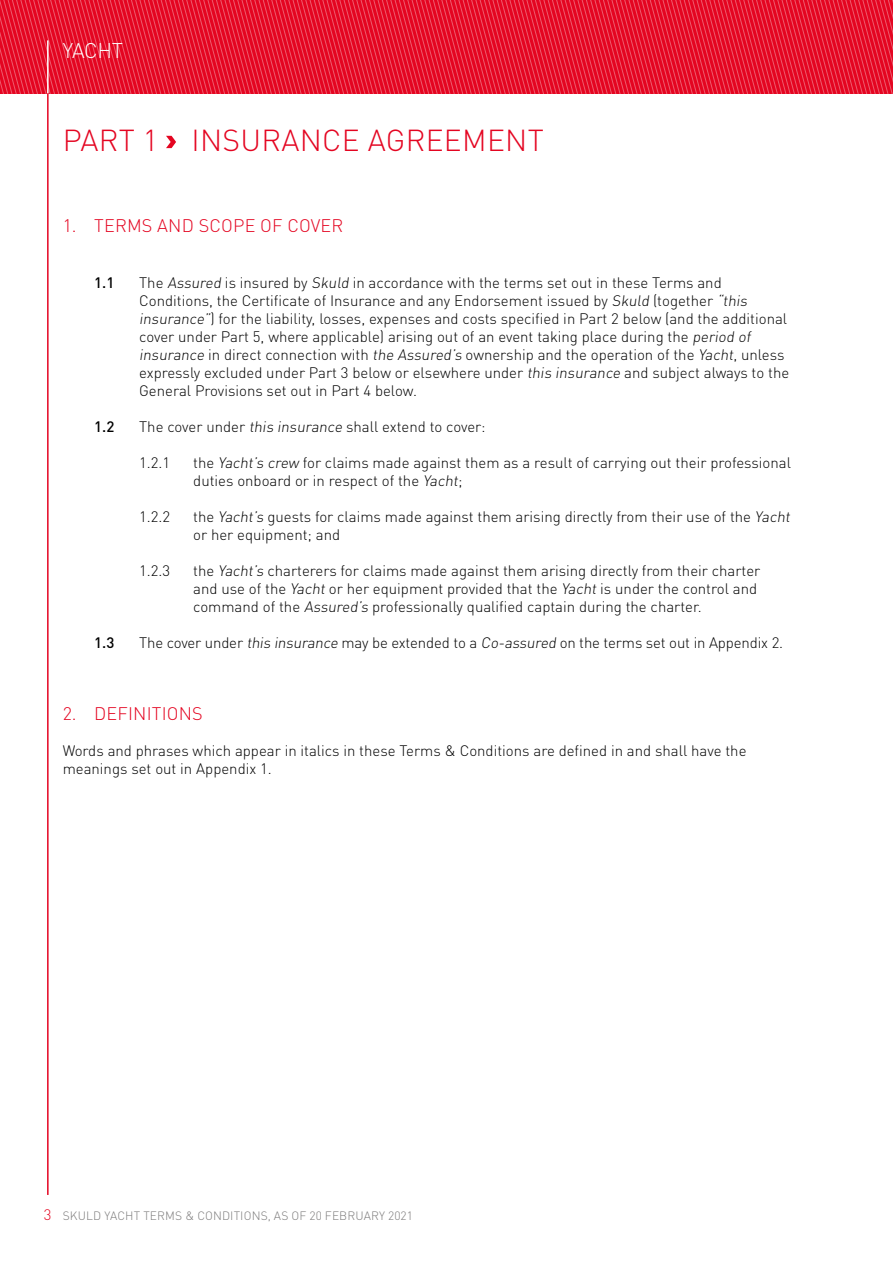
<style>
.page{position:relative;width:893px;height:1263px;background:#fff}
.page>*{position:absolute;margin:0;border:0;box-sizing:border-box;transform-origin:0 0}
.t1{font:300 30px "DIN Pro";letter-spacing:.01em;color:#e40521}
.t2{font:300 21px "DINOT";letter-spacing:-.02em;color:#fff}
.t3{font:300 18px "DIN Pro";letter-spacing:.01em;color:#e40521}
.t4{font:300 15px/18px "DINOT";color:#000}
.t5{font:500 15px "DINOT";color:#000}
.t6{font:300 12px "DINOT";letter-spacing:.01em;color:#7c7b7b}
.s1{font-size:15px;color:#e40521}
</style>
<div class="page">
<svg style="left:0;top:0;width:893px;height:94px;background:#e61933"></svg>
<hr style="left:47px;top:40px;width:2px;height:54px;background:#fff">
<hr style="left:47px;top:94px;width:2px;height:1101px;background:#e40521">
<svg style="left:166px;top:136px;width:10px;height:12px"></svg>
<h2 class="t2" style="left:63px;top:38px;width:62px">YACHT</h2>
<h1 class="t1" style="left:63px;top:120px;width:482px">PART 1 INSURANCE AGREEMENT</h1>
<p class="t3" style="left:63px;top:214px;width:282px">1. TERMS AND SCOPE OF COVER</p>
<p class="t5" style="left:94px;top:273px;width:22px">1.1</p>
<p class="t4" style="left:139px;top:273px;width:651px">The Assured is insured by Skuld in accordance with the terms set out in these Terms and Conditions, the Certificate of Insurance and any Endorsement issued by Skuld (together “this insurance”) for the liability, losses, expenses and costs specified in Part 2 below (and the additional cover under Part 5, where applicable) arising out of an event taking place during the period of insurance in direct connection with the Assured’s ownership and the operation of the Yacht, unless expressly excluded under Part 3 below or elsewhere under this insurance and subject always to the General Provisions set out in Part 4 below.</p>
<p class="t5" style="left:94px;top:417px;width:22px">1.2</p>
<p class="t4" style="left:139px;top:417px;width:348px">The cover under this insurance shall extend to cover:</p>
<p class="t4" style="left:139px;top:453px;width:33px">1.2.1</p>
<p class="t4" style="left:193px;top:453px;width:599px">the Yacht’s crew for claims made against them as a result of carrying out their professional duties onboard or in respect of the Yacht;</p>
<p class="t4" style="left:139px;top:507px;width:33px">1.2.2</p>
<p class="t4" style="left:193px;top:507px;width:601px">the Yacht’s guests for claims made against them arising directly from their use of the Yacht or her equipment; and</p>
<p class="t4" style="left:139px;top:561px;width:33px">1.2.3</p>
<p class="t4" style="left:193px;top:561px;width:569px">the Yacht’s charterers for claims made against them arising directly from their charter and use of the Yacht or her equipment provided that the Yacht is under the control and command of the Assured’s professionally qualified captain during the charter.</p>
<p class="t5" style="left:94px;top:633px;width:22px">1.3</p>
<p class="t4" style="left:139px;top:633px;width:645px">The cover under this insurance may be extended to a Co-assured on the terms set out in Appendix 2.</p>
<p class="t3" style="left:63px;top:701px;width:142px">2. DEFINITIONS</p>
<p class="t4" style="left:63px;top:741px;width:685px">Words and phrases which appear in italics in these Terms &amp; Conditions are defined in and shall have the meanings set out in Appendix 1.</p>
<p class="t6" style="left:44px;top:1209px;width:370px"><span class="s1">3</span> SKULD YACHT TERMS &amp; CONDITIONS, AS OF 20 FEBRUARY 2021</p>
</div>
